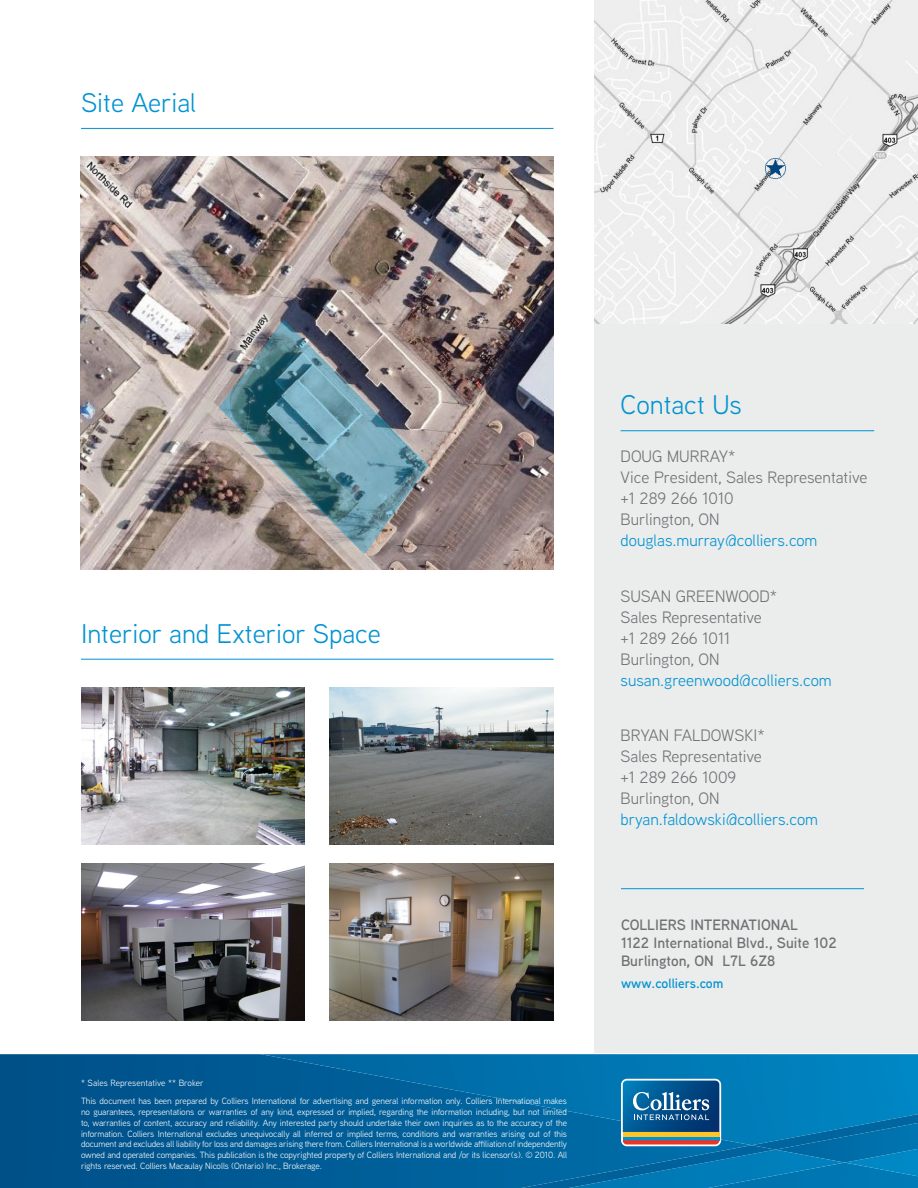
<style>
.page{position:relative;width:918px;height:1188px;background:#fff}
.page>*{position:absolute;margin:0;border:0;box-sizing:border-box;transform-origin:0 0}
.subheads{font:27px "Aaux Next";color:#0093d1}
.contact{font:16.5px "Aaux Next";color:#717074}
.contact-2{font:16.5px "Aaux Next";letter-spacing:-.01em;color:#0093d1}
.grey_bullets{font:16.5px "Aaux Next";letter-spacing:-.01em;color:#0093d1}
.address{font:600 15px "Aaux Next";color:#717074}
.address-2{font:600 13.5px "Aaux Next";color:#0093d1}
.Disclaimer{font:9px/10.8px "Aaux Next";letter-spacing:-.01em;color:#fff;text-align:justify}
</style>
<div class="page">
<img style="left:0;top:1054px;width:918px;height:134px">
<img style="left:845px;top:1163px;width:73px;height:13px">
<img style="left:261px;top:1054px;width:657px;height:91px">
<img style="left:845px;top:1150px;width:73px;height:13px">
<img style="left:752px;top:1114px;width:166px;height:36px">
<img style="left:776px;top:1150px;width:69px;height:38px">
<img style="left:521px;top:1145px;width:255px;height:43px">
<hr style="left:81px;top:128px;width:473px;height:1px;background:#0093d1">
<img style="left:594px;top:0;width:324px;height:324px">
<svg style="left:621px;top:1079px;width:100px;height:67px;background:#497593"></svg>
<div style="left:594px;top:324px;width:324px;height:729px;background:#ebecec"></div>
<hr style="left:621px;top:888px;width:243px;height:1px;background:#0093d1">
<hr style="left:621px;top:430px;width:253px;height:1px;background:#0093d1">
<img style="left:81px;top:156px;width:473px;height:413px">
<img style="left:81px;top:687px;width:224px;height:157px">
<img style="left:330px;top:687px;width:223px;height:157px">
<img style="left:81px;top:864px;width:224px;height:156px">
<img style="left:330px;top:864px;width:223px;height:156px">
<hr style="left:81px;top:659px;width:473px;height:1px;background:#0093d1">
<p class="subheads" style="left:81px;top:84px;width:117px">Site Aerial</p>
<p class="subheads" style="left:81px;top:615px;width:302px">I nterior and Exterior Space</p>
<p class="Disclaimer" style="left:81px;top:1077px;width:124px">* Sales Representative ** Broker</p>
<p class="Disclaimer" style="left:81px;top:1095px;width:488px">This document has been prepared by Colliers I nternational for advertising and general information only. Colliers I nternational makes no guarantees, representations or warranties of any kind, expressed or implied, regarding the information including, but not limited to, warranties of content, accuracy and reliability. Any interested party should undertake their own inquiries as to the accuracy of the information. Colliers I nternational excludes unequivocally all inferred or implied terms, conditions and warranties arising out of this document and excludes all liability for loss and damages arising there from. Colliers I nternational is a worldwide affiliation of independently owned and operated companies. This publication is the copyrighted property of Colliers I nternational and /or its licensor(s). © 2010. All rights reserved. Colliers Macaulay Nicolls (Ontario) I nc., Brokerage.</p>
<p class="subheads" style="left:621px;top:387px;width:123px">Contact Us</p>
<p class="contact" style="left:621px;top:445px;width:116px">Doug murray*</p>
<p class="contact" style="left:621px;top:466px;width:248px">Vice President, Sales Representative</p>
<p class="contact" style="left:621px;top:487px;width:115px">+1 289 266 1010</p>
<p class="contact" style="left:621px;top:508px;width:89px">Burlington, ON</p>
<p class="contact-2" style="left:621px;top:529px;width:198px">douglas.murray@colliers.com</p>
<p class="contact" style="left:621px;top:585px;width:158px">susan greenwood*</p>
<p class="contact" style="left:621px;top:606px;width:143px">Sales Representative</p>
<p class="contact" style="left:621px;top:627px;width:111px">+1 289 266 1011</p>
<p class="contact" style="left:621px;top:648px;width:89px">Burlington, ON</p>
<p class="contact-2" style="left:621px;top:669px;width:213px">susan.greenwood@colliers.com</p>
<p class="contact" style="left:621px;top:724px;width:146px">Bryan faldowski*</p>
<p class="contact" style="left:621px;top:745px;width:143px">Sales Representative</p>
<p class="contact" style="left:621px;top:766px;width:117px">+1 289 266 1009</p>
<p class="contact" style="left:621px;top:787px;width:89px">Burlington, ON</p>
<p class="grey_bullets" style="left:621px;top:808px;width:199px">bryan.faldowski@colliers.com</p>
<p class="address" style="left:621px;top:914px;width:179px">COLLIERS INTERNATIONAL</p>
<p class="address" style="left:621px;top:932px;width:217px">1122 International Blvd., Suite 102</p>
<p class="address" style="left:621px;top:950px;width:156px">Burlington, ON L7L 6Z8</p>
<p class="address-2" style="left:621px;top:974px;width:104px">www.colliers.com</p>
</div>
